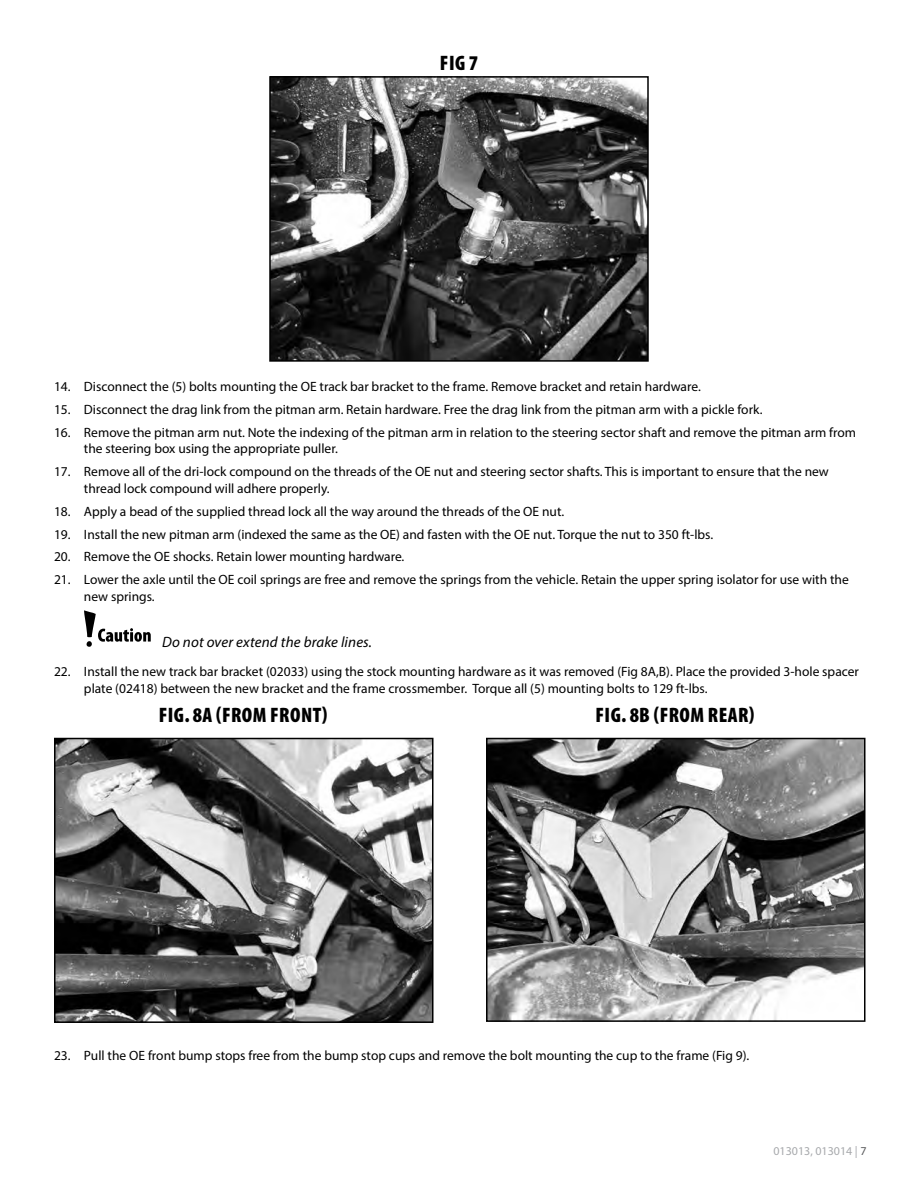
<style>
.page{position:relative;width:918px;height:1188px;background:#fff}
.page>*{position:absolute;margin:0;border:0;box-sizing:border-box;transform-origin:0 0}
.t1{font:900 condensed 21px "Myriad Pro";letter-spacing:.02em;color:#000}
.t2{font:italic 15px "Myriad Pro";letter-spacing:.01em;color:#000}
.t3{font:13.5px/16.2px "Myriad Pro";color:#000}
.t4{font:12px "Myriad Pro";color:#a7a9ac}
.s1{color:#58595b}
</style>
<div class="page">
<img style="left:272px;top:79px;width:374px;height:280px">
<div style="left:269px;top:76px;width:380px;height:286px;border:2px solid #000"></div>
<svg style="left:84px;top:610px;width:67px;height:37px"></svg>
<img style="left:57px;top:741px;width:374px;height:279px">
<div style="left:54px;top:738px;width:380px;height:285px;border:2px solid #000"></div>
<img style="left:489px;top:741px;width:374px;height:278px">
<div style="left:486px;top:738px;width:380px;height:284px;border:2px solid #000"></div>
<h1 class="t1" style="left:440px;top:51px;width:40px">FIG 7</h1>
<p class="t3" style="left:54px;top:379px;width:648px">14. Disconnect the (5) bolts mounting the OE track bar bracket to the frame. Remove bracket and retain hardware.</p>
<p class="t3" style="left:54px;top:401px;width:710px">15. Disconnect the drag link from the pitman arm. Retain hardware. Free the drag link from the pitman arm with a pickle fork.</p>
<p class="t3" style="left:84px;top:424px;width:774px;text-indent:-30px">16. Remove the pitman arm nut. Note the indexing of the pitman arm in relation to the steering sector shaft and remove the pitman arm from the steering box using the appropriate puller.</p>
<p class="t3" style="left:84px;top:464px;width:746px;text-indent:-30px">17. Remove all of the dri-lock compound on the threads of the OE nut and steering sector shafts. This is important to ensure that the new thread lock compound will adhere properly.</p>
<p class="t3" style="left:54px;top:503px;width:512px">18. Apply a bead of the supplied thread lock all the way around the threads of the OE nut.</p>
<p class="t3" style="left:54px;top:526px;width:661px">19. Install the new pitman arm (indexed the same as the OE) and fasten with the OE nut. Torque the nut to 350 ft-lbs.</p>
<p class="t3" style="left:54px;top:549px;width:352px">20. Remove the OE shocks. Retain lower mounting hardware.</p>
<p class="t3" style="left:84px;top:572px;width:766px;text-indent:-30px">21. Lower the axle until the OE coil springs are free and remove the springs from the vehicle. Retain the upper spring isolator for use with the new springs.</p>
<p class="t2" style="left:162px;top:632px;width:212px">Do not over extend the brake lines.</p>
<p class="t3" style="left:84px;top:664px;width:776px;text-indent:-30px">22. Install the new track bar bracket (02033) using the stock mounting hardware as it was removed (Fig 8A,B). Place the provided 3-hole spacer plate (02418) between the new bracket and the frame crossmember. Torque all (5) mounting bolts to 129 ft-lbs.</p>
<h1 class="t1" style="left:159px;top:703px;width:170px">FIG. 8A (FROM FRONT)</h1>
<h1 class="t1" style="left:596px;top:703px;width:160px">FIG. 8B (FROM REAR)</h1>
<p class="t3" style="left:54px;top:1047px;width:697px">23. Pull the OE front bump stops free from the bump stop cups and remove the bolt mounting the cup to the frame (Fig 9).</p>
<p class="t4" style="left:773px;top:1143px;width:95px">013013, 013014 | <span class="s1">7</span></p>
</div>
